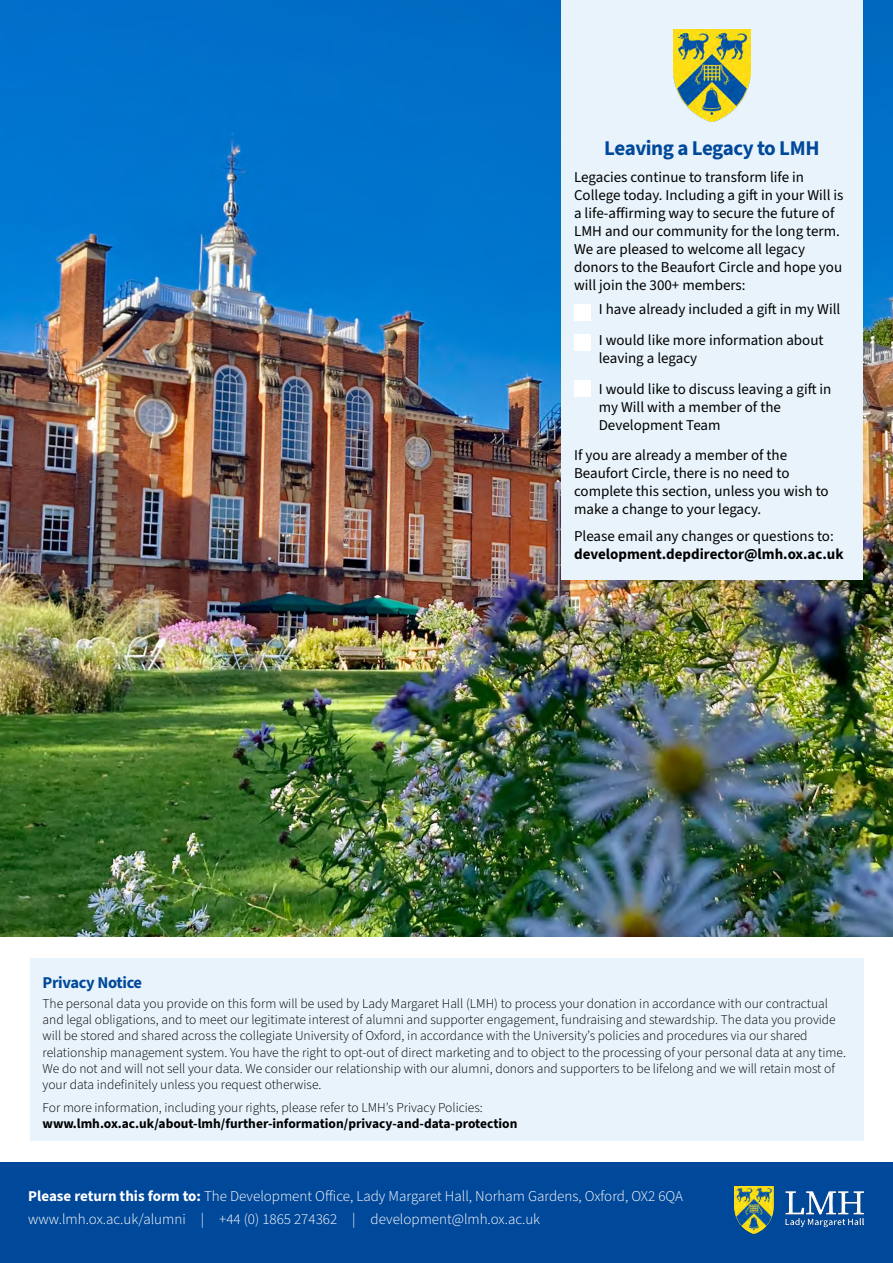
<style>
.page{position:relative;width:893px;height:1263px;background:#fff}
.page>*{position:absolute;margin:0;border:0;box-sizing:border-box;transform-origin:0 0}
.t1{font:700 21px "Source Sans 3";letter-spacing:-.02em;color:#00489a}
.t2{font:700 16.5px "Source Sans 3";letter-spacing:-.02em;color:#00489a}
.t3{font:15px/18px "Source Sans 3";color:#000}
.t4{font:300 15px/22.2px "Source Sans 3";color:#fff}
.t5{font:700 15px "Source Sans 3";color:#000}
.t6{font:300 13.5px/16.2px "Source Sans 3";color:#000}
.t7{font:700 13.5px "Source Sans 3";color:#000}
.s1{font-weight:700}
</style>
<div class="page">
<img style="left:0;top:0;width:893px;height:936px">
<div style="left:30px;top:958px;width:833px;height:182px;background:#e8f3fb"></div>
<div style="left:0;top:1162px;width:893px;height:101px;background:#00489a"></div>
<img style="left:734px;top:1186px;width:129px;height:48px">
<div style="left:561px;top:0;width:301px;height:579px;background:#e8f3fb"></div>
<div style="left:574px;top:304px;width:16px;height:16px;background:#fff"></div>
<div style="left:574px;top:335px;width:16px;height:16px;background:#fff"></div>
<div style="left:574px;top:380px;width:16px;height:17px;background:#fff"></div>
<img style="left:674px;top:30px;width:76px;height:91px">
<h1 class="t1" style="left:604px;top:134px;width:217px">Leaving a Legacy to LMH</h1>
<p class="t3" style="left:574px;top:168px;width:271px">Legacies continue to transform life in College today. Including a gift in your Will is a life-affirming way to secure the future of LMH and our community for the long term.<br>We are pleased to welcome all legacy donors to the Beaufort Circle and hope you will join the 300+ members:</p>
<p class="t3" style="left:599px;top:294px;width:243px;line-height:30.8px">I have already included a gift in my Will<br>I would like more information about</p>
<p class="t3" style="left:599px;top:342px;width:234px;line-height:30.8px">leaving a legacy<br>I would like to discuss leaving a gift in</p>
<p class="t3" style="left:599px;top:398px;width:184px">my Will with a member of the<br>Development Team</p>
<p class="t3" style="left:574px;top:446px;width:256px">If you are already a member of the Beaufort Circle, there is no need to complete this section, unless you wish to make a change to your legacy.</p>
<p class="t3" style="left:574px;top:527px;width:261px">Please email any changes or questions to:</p>
<p class="t5" style="left:574px;top:544px;width:271px">development.depdirector@lmh.ox.ac.uk</p>
<p class="t2" style="left:43px;top:971px;width:101px">Privacy Notice</p>
<p class="t6" style="left:43px;top:995px;width:805px">The personal data you provide on this form will be used by Lady Margaret Hall (LMH) to process your donation in accordance with our contractual and legal obligations, and to meet our legitimate interest of alumni and supporter engagement, fundraising and stewardship. The data you provide will be stored and shared across the collegiate University of Oxford, in accordance with the University’s policies and procedures via our shared relationship management system. You have the right to opt-out of direct marketing and to object to the processing of your personal data at any time.<br>We do not and will not sell your data. We consider our relationship with our alumni, donors and supporters to be lifelong and we will retain most of your data indefinitely unless you request otherwise.</p>
<p class="t6" style="left:43px;top:1099px;width:442px">For more information, including your rights, please refer to LMH’s Privacy Policies:</p>
<p class="t7" style="left:43px;top:1114px;width:476px">www.lmh.ox.ac.uk/about-lmh/further-information/privacy-and-data-protection</p>
<p class="t4" style="left:28px;top:1185px;width:656px"><span class="s1">Please return this form to:</span> The Development Office, Lady Margaret Hall, Norham Gardens, Oxford, OX2 6QA www.lmh.ox.ac.uk/alumni | +44 (0) 1865 274362 | development@lmh.ox.ac.uk</p>
</div>
